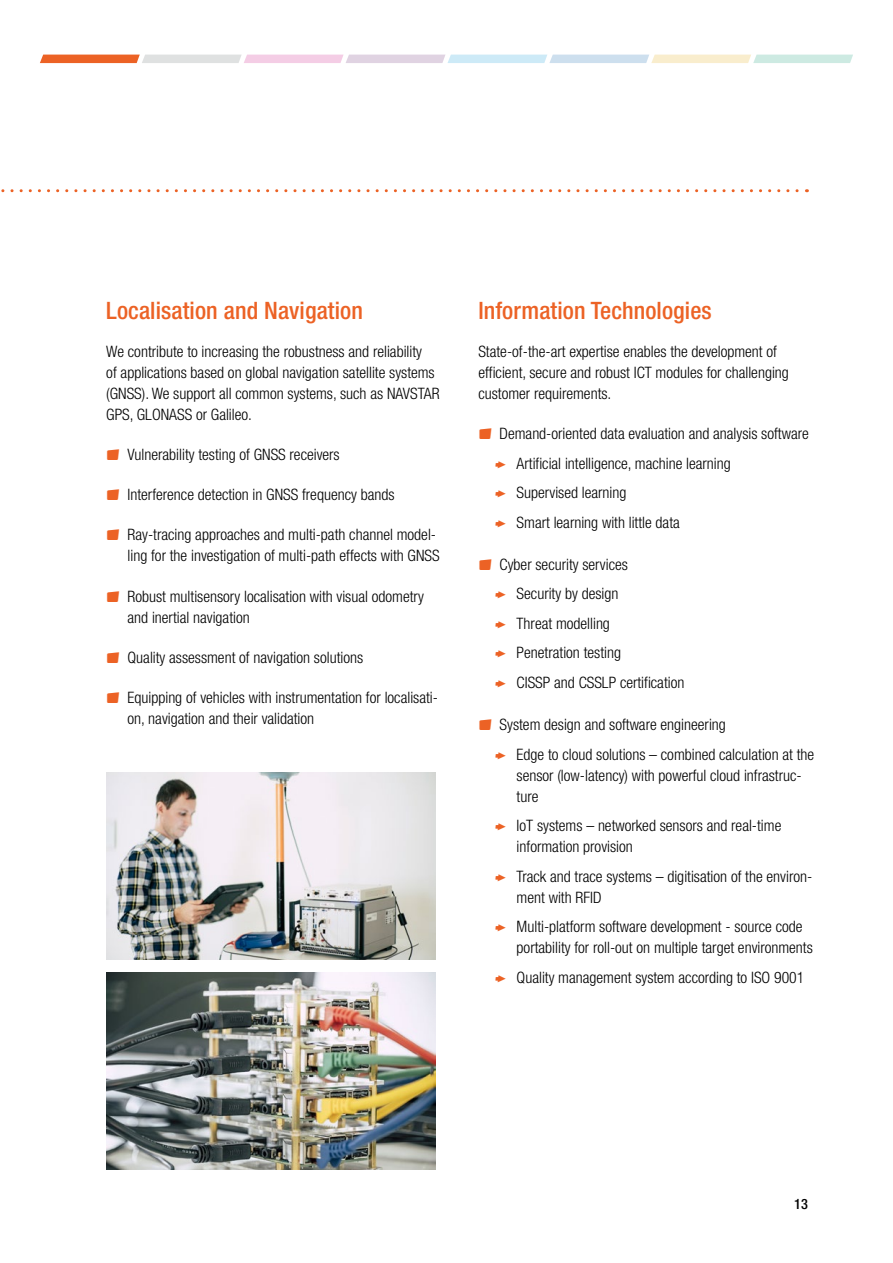
<style>
.page{position:relative;width:893px;height:1263px;background:#fff}
.page>*{position:absolute;margin:0;border:0;box-sizing:border-box;transform-origin:0 0}
.t1{font:500 condensed 24px "Helvetica Neue LT Pro";letter-spacing:.005em;color:#ec6225}
.t2{font:300 condensed 15.75px/21px "Helvetica Neue LT Pro";color:#000}
.t3{font:500 condensed 14.25px "Helvetica Neue LT Pro";color:#000}
</style>
<div class="page">
<svg style="left:1px;top:189px;width:806px;height:3px"></svg>
<img style="left:106px;top:972px;width:330px;height:197px">
<img style="left:106px;top:773px;width:330px;height:186px">
<svg style="left:40px;top:55px;width:813px;height:8px;background:#e1d2ce"></svg>
<h1 class="t1" style="left:106px;top:296px;width:258px">Localisation and Navigation</h1>
<p class="t2" style="left:106px;top:341px;width:335px">We contribute to increasing the robustness and reliability<br>of applications based on global navigation satellite systems (GNSS). We support all common systems, such as NAVSTAR GPS, GLONASS or Galileo.</p>
<p class="t2" style="left:128px;top:444px;width:214px">Vulnerability testing of GNSS receivers</p>
<p class="t2" style="left:128px;top:484px;width:268px">Interference detection in GNSS frequency bands</p>
<p class="t2" style="left:128px;top:524px;width:314px">Ray-tracing approaches and multi-path channel model&shy;ling for the investigation of multi-path effects with GNSS</p>
<p class="t2" style="left:128px;top:585px;width:298px">Robust multisensory localisation with visual odometry and inertial navigation</p>
<p class="t2" style="left:128px;top:646px;width:237px">Quality assessment of navigation solutions</p>
<p class="t2" style="left:128px;top:687px;width:312px">Equipping of vehicles with instrumentation for localisati&shy;on, navigation and their validation</p>
<h1 class="t1" style="left:478px;top:296px;width:235px">Information Technologies</h1>
<p class="t2" style="left:478px;top:341px;width:312px">State-of-the-art expertise enables the development of efficient, secure and robust ICT modules for challenging customer requirements.</p>
<p class="t2" style="left:517px;top:419px;width:294px;line-height:29.5px;text-indent:-17px">Demand-oriented data evaluation and analysis software Artificial intelligence, machine learning<br>Supervised learning<br>Smart learning with little data</p>
<p class="t2" style="left:517px;top:549px;width:169px;line-height:29.5px;text-indent:-17px">Cyber security services<br>Security by design<br>Threat modelling<br>Penetration testing<br>CISSP and CSSLP certification</p>
<p class="t2" style="left:517px;top:710px;width:299px;line-height:29.5px;text-indent:-17px">System design and software engineering<br>Edge to cloud solutions – combined calculation at the</p>
<p class="t2" style="left:517px;top:764px;width:287px">sensor (low-latency) with powerful cloud infrastruc&shy;ture</p>
<p class="t2" style="left:517px;top:815px;width:266px">IoT systems – networked sensors and real-time information provision</p>
<p class="t2" style="left:517px;top:865px;width:297px">Track and trace systems – digitisation of the environ&shy;ment with RFID</p>
<p class="t2" style="left:517px;top:916px;width:298px">Multi-platform software development - source code portability for roll-out on multiple target environments</p>
<p class="t2" style="left:517px;top:966px;width:289px">Quality management system according to ISO 9001</p>
<p class="t3" style="left:794px;top:1195px;width:15px">13</p>
</div>
